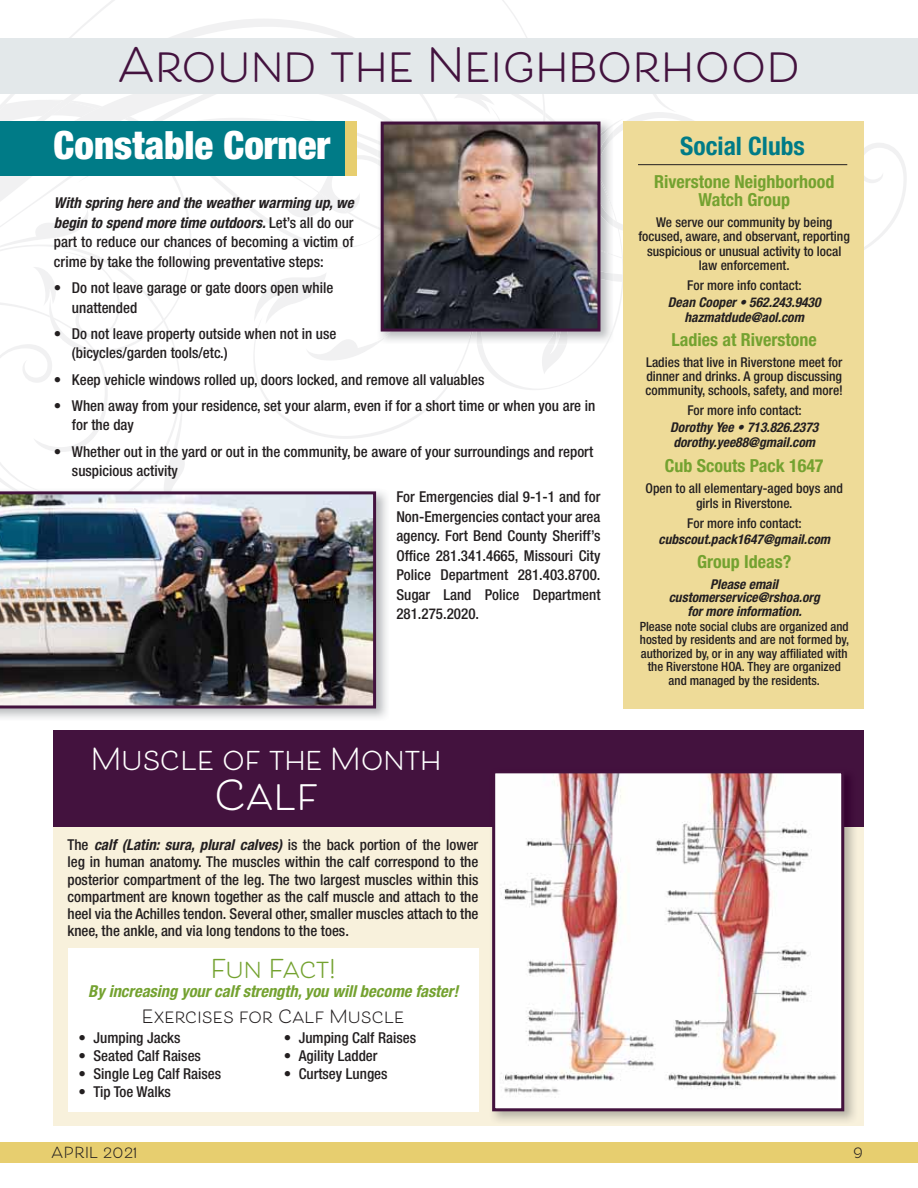
<style>
.page{position:relative;width:918px;height:1188px;background:#fff}
.page>*{position:absolute;margin:0;border:0;box-sizing:border-box;transform-origin:0 0}
.t1{font:700 46.5px "Beloved Sans Basic";color:#43123e}
.t2{font:700 40.5px "Beloved Sans Basic";color:#fff}
.t3{font:900 condensed 39px "Helvetica Neue";color:#fff}
.t4{font:700 30px "Beloved Sans Basic";letter-spacing:-.01em;color:#fff}
.t5{font:700 condensed 25.5px "Helvetica Neue";color:#007b87}
.t6{font:700 25.5px "Beloved Sans Basic";letter-spacing:-.05em;color:#74a230}
.t7{font:700 condensed 18px/18px "Helvetica Neue";color:#74a230;text-align:center}
.t8{font:700 18px "Beloved Sans Basic";color:#231f20}
.t9{font:italic 700 condensed 16.5px "Helvetica Neue";color:#74a230}
.t10{font:500 condensed 15px/19.5px "Helvetica Neue";color:#231f20}
.t11{font:700 15px "Beloved Sans Basic";letter-spacing:.02em;color:#231f20}
.t12{font:500 condensed 13.5px/14.2px "Helvetica Neue";color:#231f20;text-align:center}
.t13{font:italic 700 condensed 13.5px/15px "Helvetica Neue";color:#231f20;text-align:center}
.t14{font:500 condensed 12.75px/13.5px "Helvetica Neue";color:#231f20;text-align:center}
.s1{font-weight:700;font-style:italic}
</style>
<div class="page">
<div style="left:54px;top:731px;width:810px;height:394px;background:#f8f1dc"></div>
<svg style="left:621px;top:282px;width:3px;height:63px"></svg>
<svg style="left:649px;top:93px;width:35px;height:18px"></svg>
<svg style="left:542px;top:344px;width:24px;height:29px"></svg>
<svg style="left:0;top:439px;width:92px;height:49px"></svg>
<svg style="left:164px;top:439px;width:21px;height:49px"></svg>
<svg style="left:0;top:341px;width:469px;height:98px"></svg>
<svg style="left:0;top:118px;width:352px;height:223px"></svg>
<svg style="left:0;top:0;width:545px;height:118px"></svg>
<svg style="left:77px;top:105px;width:422px;height:124px"></svg>
<svg style="left:454px;top:93px;width:41px;height:19px"></svg>
<svg style="left:94px;top:112px;width:579px;height:170px"></svg>
<svg style="left:264px;top:114px;width:643px;height:164px"></svg>
<div style="left:0;top:1142px;width:918px;height:21px;background:#e7ce6f"></div>
<div style="left:0;top:38px;width:918px;height:55px;background:#e3e8ea"></div>
<div style="left:0;top:122px;width:356px;height:54px;background:#e7ce6f"></div>
<div style="left:0;top:122px;width:344px;height:54px;background:#007b87"></div>
<img style="left:479px;top:118px;width:134px;height:226px">
<img style="left:547px;top:332px;width:22px;height:12px">
<img style="left:379px;top:332px;width:100px;height:12px">
<img style="left:377px;top:281px;width:75px;height:59px">
<img style="left:509px;top:118px;width:36px;height:4px">
<img style="left:600px;top:124px;width:13px;height:7px">
<img style="left:377px;top:118px;width:132px;height:13px">
<img style="left:377px;top:140px;width:236px;height:115px">
<img style="left:385px;top:126px;width:211px;height:202px">
<div style="left:381px;top:122px;width:219px;height:210px;border:3px solid #43123e"></div>
<div style="left:624px;top:121px;width:240px;height:587px;background:#eedb98"></div>
<hr style="left:638px;top:164px;width:209px;height:1px;background:#231f20">
<img style="left:0;top:491px;width:387px;height:227px">
<img style="left:10px;top:488px;width:9px;height:3px">
<img style="left:0;top:491px;width:376px;height:217px">
<div style="left:68px;top:948px;width:410px;height:163px;background:#fff"></div>
<div style="left:54px;top:731px;width:810px;height:96px;background:#43123e"></div>
<img style="left:492px;top:776px;width:363px;height:345px">
<img style="left:496px;top:774px;width:342px;height:333px">
<div style="left:492px;top:770px;width:352px;height:341px;border:3px solid #43123e"></div>
<h1 class="t1" style="left:117px;top:39px;width:685px">Around the Neighborhood</h1>
<h3 class="t3" style="left:54px;top:132px;width:278px">Constable Corner</h3>
<h3 class="t5" style="left:680px;top:137px;width:126px">Social Clubs</h3>
<p class="t7" style="left:654px;top:174px;width:182px">Riverstone Neighborhood<br>Watch Group</p>
<p class="t12" style="left:638px;top:216px;width:213px">We serve our community by being focused, aware, and observant, reporting suspicious or unusual activity to local law enforcement.</p>
<p class="t12" style="left:687px;top:279px;width:116px">For more info contact:</p>
<p class="t13" style="left:668px;top:295px;width:154px">Dean Cooper • 562.243.9430 hazmatdude@aol.com</p>
<p class="t7" style="left:672px;top:332px;width:147px">Ladies at Riverstone</p>
<p class="t12" style="left:645px;top:356px;width:199px;text-align:justify">Ladies that live in Riverstone meet for dinner and drinks. A group discussing community, schools, safety, and more!</p>
<p class="t12" style="left:687px;top:405px;width:116px">For more info contact:</p>
<p class="t13" style="left:670px;top:421px;width:150px;text-align:left">Dorothy Yee • 713.826.2373 dorothy.yee88@gmail.com</p>
<p class="t7" style="left:665px;top:458px;width:160px">Cub Scouts Pack 1647</p>
<p class="t12" style="left:646px;top:483px;width:199px">Open to all elementary-aged boys and girls in Riverstone.</p>
<p class="t12" style="left:687px;top:517px;width:116px">For more info contact:</p>
<p class="t13" style="left:658px;top:533px;width:173px">cubscout.pack1647@gmail.com</p>
<p class="t7" style="left:697px;top:554px;width:96px">Group Ideas?</p>
<p class="t13" style="left:669px;top:578px;width:153px;line-height:13.5px">Please email customerservice@rshoa.org for more information.</p>
<p class="t14" style="left:640px;top:620px;width:211px">Please note social clubs are organized and hosted by residents and are not formed by, authorized by, or in any way affiliated with the Riverstone HOA. They are organized and managed by the residents.</p>
<p class="t10" style="left:54px;top:195px;width:301px;text-align:justify"><span class="s1">With spring here and the weather warming up, we begin to spend more time outdoors.</span> Let’s all do our part to reduce our chances of becoming a victim of crime by take the following preventative steps:</p>
<p class="t10" style="left:72px;top:279px;width:263px;text-indent:-18px">• Do not leave garage or gate doors open while unattended</p>
<p class="t10" style="left:72px;top:325px;width:266px;text-indent:-18px">• Do not leave property outside when not in use (bicycles/garden tools/etc.)</p>
<p class="t10" style="left:54px;top:371px;width:432px">• Keep vehicle windows rolled up, doors locked, and remove all valuables</p>
<p class="t10" style="left:72px;top:397px;width:525px;text-indent:-18px">• When away from your residence, set your alarm, even if for a short time or when you are in for the day</p>
<p class="t10" style="left:72px;top:443px;width:523px;text-indent:-18px">• Whether out in the yard or out in the community, be aware of your surroundings and report suspicious activity</p>
<p class="t10" style="left:396px;top:489px;width:206px;text-align:justify">For Emergencies dial 9-1-1 and for Non-Emergencies contact your area agency. Fort Bend County Sheriff’s Office 281.341.4665, Missouri City Police Department 281.403.8700.<br>Sugar Land Police Department 281.275.2020.</p>
<h3 class="t4" style="left:91px;top:742px;width:352px">Muscle of the Month</h3>
<h2 class="t2" style="left:213px;top:772px;width:107px">Calf</h2>
<p class="t10" style="left:67px;top:837px;width:412px;line-height:17.2px;text-align:justify">The <span class="s1">calf (Latin: sura, plural calves)</span> is the back portion of the lower leg in human anatomy. The muscles within the calf correspond to the posterior compartment of the leg. The two largest muscles within this compartment are known together as the calf muscle and attach to the heel via the Achilles tendon. Several other, smaller muscles attach to the knee, the ankle, and via long tendons to the toes.</p>
<h3 class="t6" style="left:211px;top:954px;width:126px">Fun Fact!</h3>
<p class="t9" style="left:88px;top:985px;width:371px">By increasing your calf strength, you will become faster!</p>
<p class="t8" style="left:142px;top:1006px;width:264px">Exercises for Calf Muscle</p>
<p class="t10" style="left:79px;top:1030px;width:104px">• Jumping Jacks</p>
<p class="t10" style="left:79px;top:1048px;width:124px">• Seated Calf Raises</p>
<p class="t10" style="left:79px;top:1066px;width:144px">• Single Leg Calf Raises</p>
<p class="t10" style="left:79px;top:1084px;width:94px">• Tip Toe Walks</p>
<p class="t10" style="left:284px;top:1030px;width:134px">• Jumping Calf Raises</p>
<p class="t10" style="left:284px;top:1048px;width:95px">• Agility Ladder</p>
<p class="t10" style="left:284px;top:1066px;width:105px">• Curtsey Lunges</p>
<p class="t11" style="left:51px;top:1144px;width:87px">APRIL 2021</p>
<p class="t11" style="left:854px;top:1144px;width:10px">9</p>
</div>
